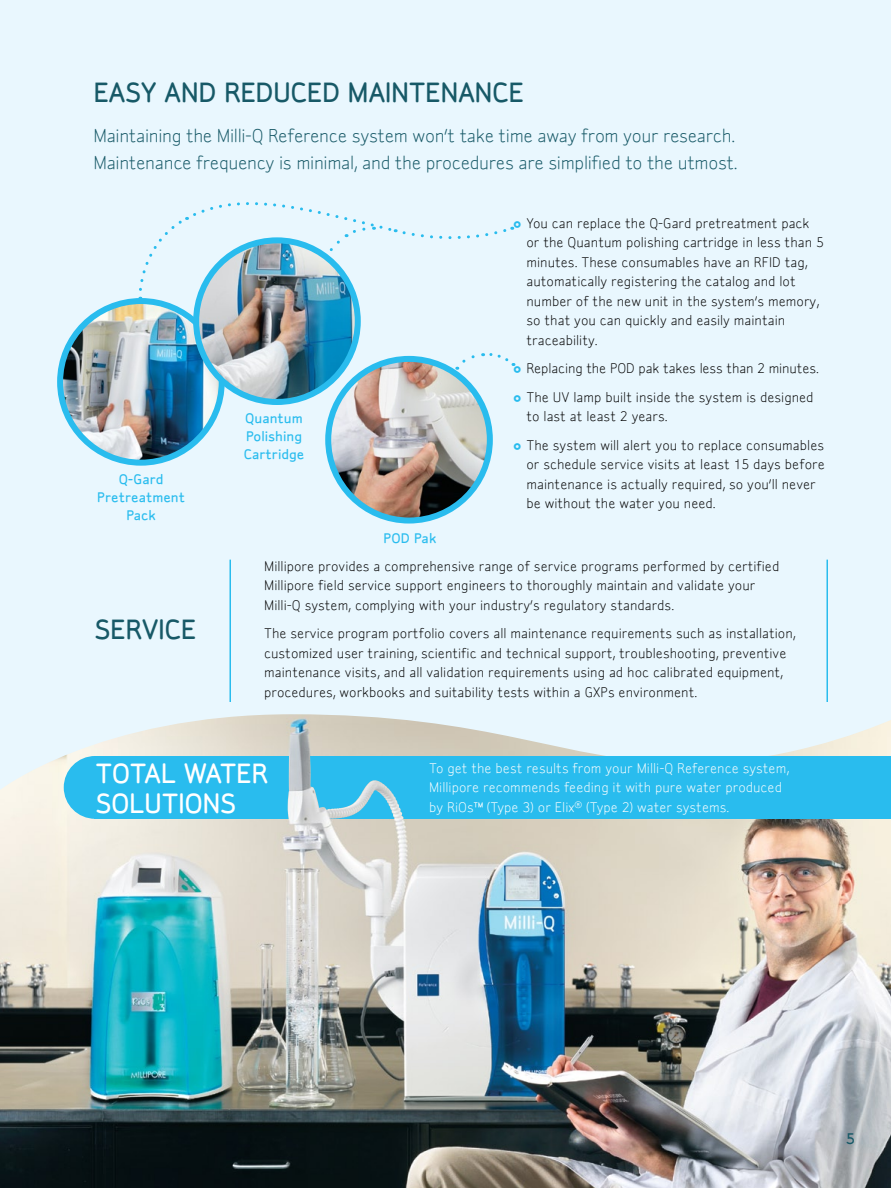
<style>
.page{position:relative;width:891px;height:1188px;background:#fff}
.page>*{position:absolute;margin:0;border:0;box-sizing:border-box;transform-origin:0 0}
.t1{font:500 27px "Millipore Sylvia XO";letter-spacing:-.02em;color:#175967}
.t2{font:500 27px/30px "Millipore Sylvia XO";letter-spacing:-.02em;color:#fff}
.t3{font:18px/27px "Millipore Sylvia XO";letter-spacing:-.02em;color:#175967}
.t4{font:500 15px "Millipore Sylvia XO";color:#175967}
.t5{font:13.5px/19.5px "Millipore Sylvia XO";color:#000}
.t6{font:13.5px/19.5px "Millipore Sylvia XO";color:#fff}
.t7{font:500 13.5px/18px "Millipore Sylvia XO";color:#29bcee;text-align:center}
.s1{font-weight:700;color:#29bcee}
</style>
<div class="page">
<div style="left:0;top:0;width:891px;height:714px;background:#e9f7fe"></div>
<img style="left:0;top:714px;width:891px;height:474px">
<div style="left:94px;top:756px;width:192px;height:63px;background:#29bcee"></div>
<div style="left:281px;top:756px;width:610px;height:63px;background:#29bcee"></div>
<img style="left:288px;top:756px;width:115px;height:63px">
<img style="left:328px;top:359px;width:162px;height:162px;border-radius:81px">
<hr style="left:230px;top:560px;width:1px;height:142px;background:#29bcee">
<hr style="left:826px;top:560px;width:2px;height:142px;background:#29bcee">
<div style="left:64px;top:756px;width:63px;height:63px;background:#29bcee;border-radius:50%"></div>
<img style="left:60px;top:192px;width:454px;height:271px">
<h1 class="t1" style="left:93px;top:76px;width:432px">EASY AND REDUCED MAINTENANCE</h1>
<h2 class="t3" style="left:93px;top:122px;width:646px">Maintaining the Milli-Q Reference system won’t take time away from your research.<br>Maintenance frequency is minimal, and the procedures are simplified to the utmost.</h2>
<p class="t7" style="left:97px;top:470px;width:90px">Q-GARD<br>PRETREATMENT<br>PACK</p>
<h1 class="t1" style="left:94px;top:614px;width:104px">SERVICE</h1>
<p class="t7" style="left:244px;top:409px;width:62px;text-align:left">QUANTUM<br>POLISHING<br>CARTRIDGE</p>
<p class="t7" style="left:384px;top:529px;width:54px">POD PAK</p>
<p class="t5" style="left:526px;top:213px;width:299px;text-indent:-14px"><span class="s1">•</span> You can replace the Q-Gard pretreatment pack or the Quantum polishing cartridge in less than 5 minutes. These consumables have an RFID tag, automatically registering the catalog and lot number of the new unit in the system’s memory, so that you can quickly and easily maintain traceability.</p>
<p class="t5" style="left:513px;top:359px;width:307px"><span class="s1">•</span> Replacing the POD pak takes less than 2 minutes.</p>
<p class="t5" style="left:526px;top:387px;width:289px;text-indent:-14px"><span class="s1">•</span> The UV lamp built inside the system is designed to last at least 2 years.</p>
<p class="t5" style="left:526px;top:435px;width:300px;text-indent:-14px"><span class="s1">•</span> The system will alert you to replace consumables or schedule service visits at least 15 days before maintenance is actually required, so you’ll never be without the water you need.</p>
<p class="t5" style="left:264px;top:556px;width:517px">Millipore provides a comprehensive range of service programs performed by certified<br>Millipore field service support engineers to thoroughly maintain and validate your<br>Milli-Q system, complying with your industry’s regulatory standards.</p>
<p class="t5" style="left:264px;top:624px;width:533px">The service program portfolio covers all maintenance requirements such as installation, customized user training, scientific and technical support, troubleshooting, preventive maintenance visits, and all validation requirements using ad hoc calibrated equipment, procedures, workbooks and suitability tests within a GXPs environment.</p>
<h1 class="t2" style="left:95px;top:758px;width:170px">TOTAL WATER<br>SOLUTIONS</h1>
<p class="t6" style="left:429px;top:758px;width:362px">To get the best results from your Milli-Q Reference system,<br>Millipore recommends feeding it with pure water produced by RiOs™ (Type 3) or Elix<sup>®</sup> (Type 2) water systems.</p>
<p class="t4" style="left:846px;top:1130px;width:11px">5</p>
</div>
